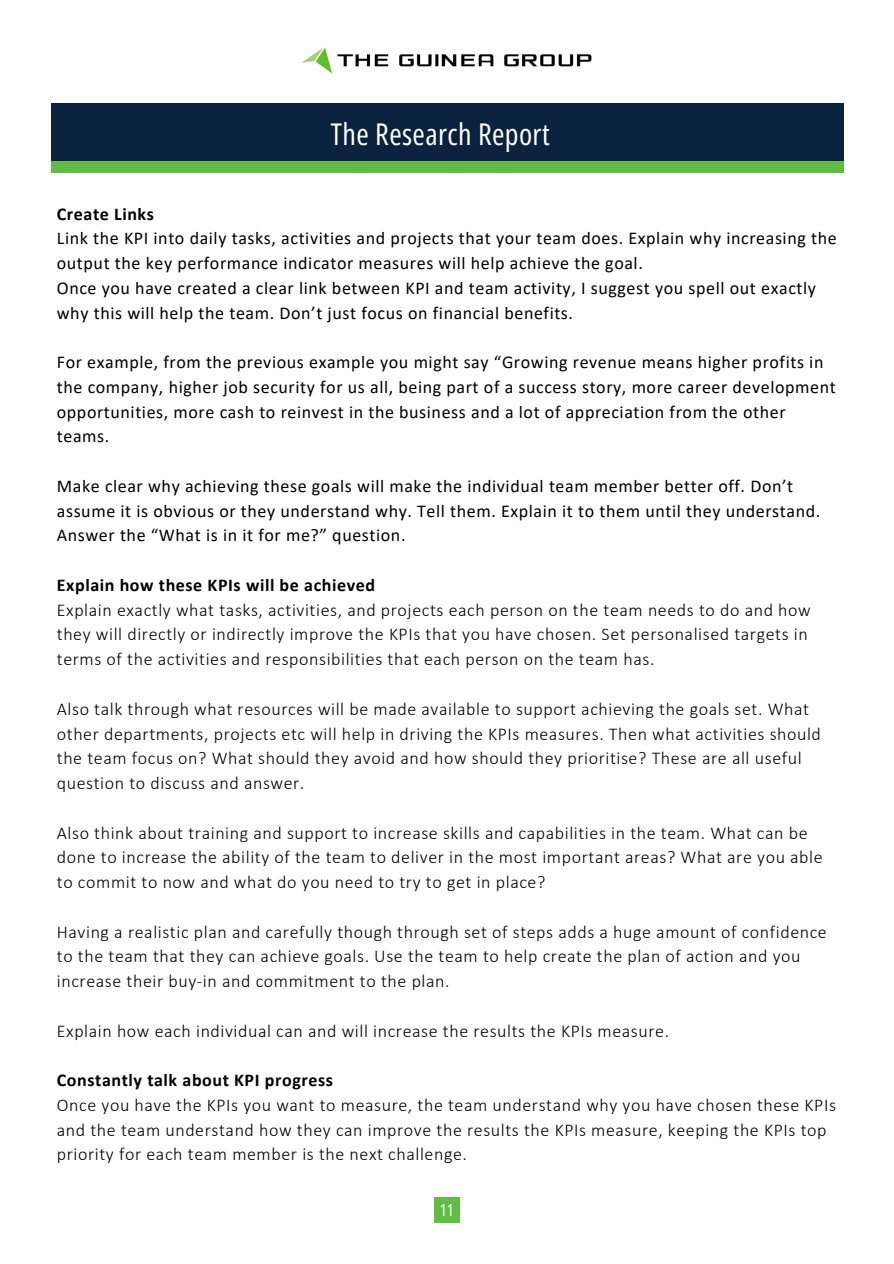
<style>
.page{position:relative;width:894px;height:1264px;background:#fff}
.page>*{position:absolute;margin:0;border:0;box-sizing:border-box;transform-origin:0 0}
.t1{font:30px "Open Sans Condensed";letter-spacing:.015em;color:#fff}
.t2{font:300 18px/24.8px "Calibri";letter-spacing:.035em;color:#000}
.t3{font:18px/24.8px "Calibri";letter-spacing:.03em;color:#000}
.t4{font:700 18px "Calibri";letter-spacing:.035em;color:#000}
.t5{font:16.5px "Open Sans Condensed";color:#fff}
</style>
<div class="page">
<div style="left:434px;top:1196px;width:25px;height:26px;background:#60bc46"></div>
<img style="left:302px;top:47px;width:290px;height:27px">
<div style="left:51px;top:103px;width:791px;height:59px;background:#0a223e"></div>
<div style="left:51px;top:162px;width:791px;height:10px;background:#60bc46"></div>
<p class="t1" style="left:331px;top:113px;width:220px">The Research Report</p>
<p class="t4" style="left:57px;top:206px;width:99px">Create Links</p>
<p class="t3" style="left:57px;top:227px;width:781px">Link the KPI into daily tasks, activities and projects that your team does. Explain why increasing the output the key performance indicator measures will help achieve the goal.</p>
<p class="t3" style="left:57px;top:277px;width:760px">Once you have created a clear link between KPI and team activity, I suggest you spell out exactly why this will help the team. Don’t just focus on financial benefits.</p>
<p class="t3" style="left:57px;top:351px;width:780px">For example, from the previous example you might say “Growing revenue means higher profits in the company, higher job security for us all, being part of a success story, more career development opportunities, more cash to reinvest in the business and a lot of appreciation from the other teams.</p>
<p class="t3" style="left:57px;top:475px;width:764px">Make clear why achieving these goals will make the individual team member better off. Don’t assume it is obvious or they understand why. Tell them. Explain it to them until they understand.<br>Answer the “What is in it for me?” question.</p>
<p class="t4" style="left:57px;top:577px;width:319px">Explain how these KPIs will be achieved</p>
<p class="t2" style="left:57px;top:599px;width:755px">Explain exactly what tasks, activities, and projects each person on the team needs to do and how they will directly or indirectly improve the KPIs that you have chosen. Set personalised targets in terms of the activities and responsibilities that each person on the team has.</p>
<p class="t2" style="left:57px;top:698px;width:765px">Also talk through what resources will be made available to support achieving the goals set. What other departments, projects etc will help in driving the KPIs measures. Then what activities should the team focus on? What should they avoid and how should they prioritise? These are all useful question to discuss and answer.</p>
<p class="t2" style="left:57px;top:821px;width:767px">Also think about training and support to increase skills and capabilities in the team. What can be done to increase the ability of the team to deliver in the most important areas? What are you able to commit to now and what do you need to try to get in place?</p>
<p class="t2" style="left:57px;top:920px;width:771px">Having a realistic plan and carefully though through set of steps adds a huge amount of confidence to the team that they can achieve goals. Use the team to help create the plan of action and you increase their buy-in and commitment to the plan.</p>
<p class="t2" style="left:57px;top:1019px;width:613px">Explain how each individual can and will increase the results the KPIs measure.</p>
<p class="t4" style="left:57px;top:1072px;width:277px">Constantly talk about KPI progress</p>
<p class="t2" style="left:57px;top:1094px;width:780px">Once you have the KPIs you want to measure, the team understand why you have chosen these KPIs and the team understand how they can improve the results the KPIs measure, keeping the KPIs top priority for each team member is the next challenge.</p>
<h1 class="t5" style="left:440px;top:1198px;width:15px">11</h1>
</div>
